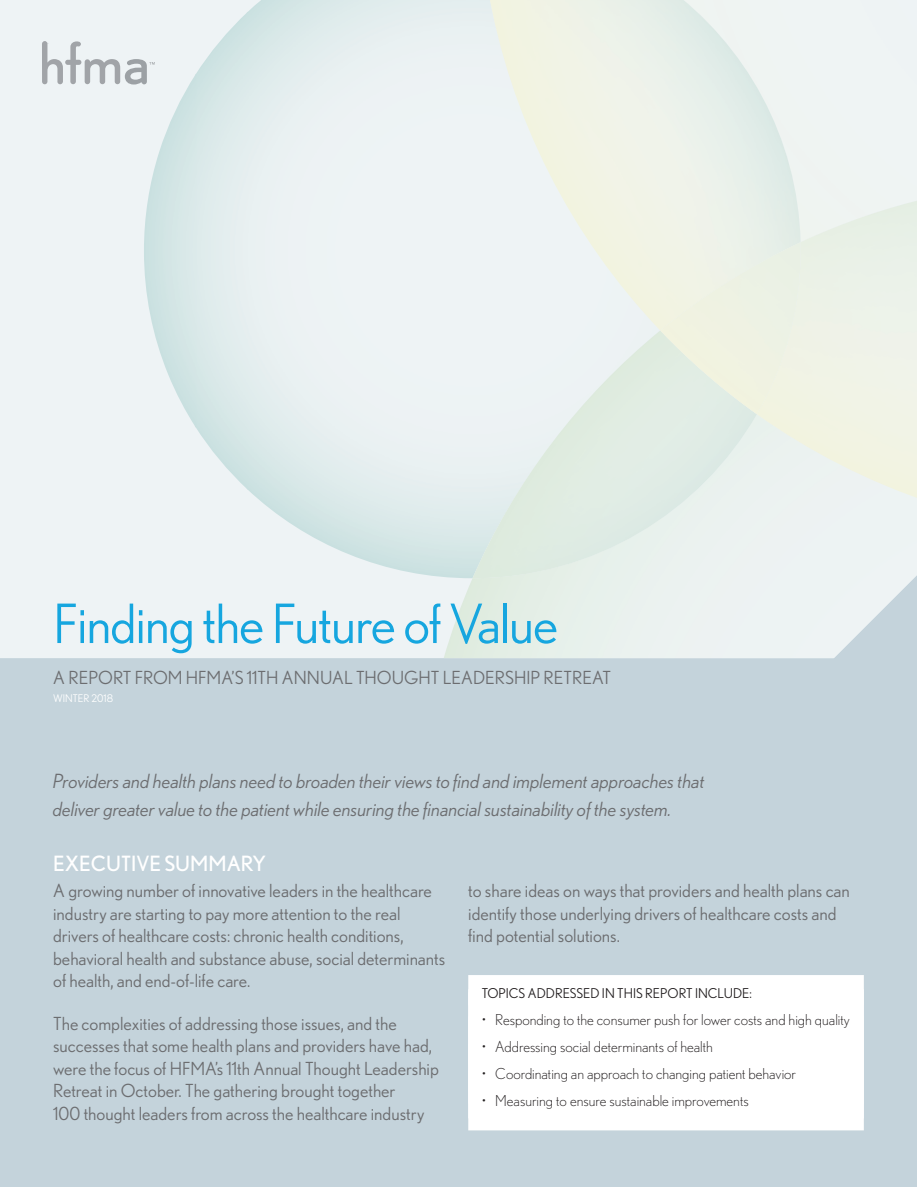
<style>
.page{position:relative;width:917px;height:1187px;background:#fff}
.page>*{position:absolute;margin:0;border:0;box-sizing:border-box;transform-origin:0 0}
.t1{font:54px "Nobel";letter-spacing:-.02em;color:#16a6df}
.t2{font:21px "Nobel";color:#fff}
.t3{font:italic 19.5px/27.6px "Nobel";color:#6c6d70}
.t4{font:18px/22.5px "Nobel";color:#6c6d70}
.t5{font:300 15px "Nobel";color:#231f20}
.t6{font:13.5px "Nobel";color:#231f20}
.t7{font:10.5px "Nobel";color:#fff}
</style>
<div class="page">
<div style="left:0;top:562px;width:916px;height:624px;background:#c4d3db"></div>
<div style="left:0;top:0;width:443px;height:658px;background:#eef3f5"></div>
<img style="left:247px;top:0;width:240px;height:578px">
<img style="left:195px;top:12px;width:53px;height:478px">
<img style="left:144px;top:74px;width:52px;height:354px">
<img style="left:443px;top:414px;width:473px;height:244px">
<img style="left:472px;top:330px;width:284px;height:248px">
<img style="left:487px;top:0;width:313px;height:330px">
<img style="left:756px;top:197px;width:160px;height:306px">
<img style="left:660px;top:242px;width:140px;height:172px">
<svg style="left:42px;top:41px;width:113px;height:43px;background:#d5d9dc"></svg>
<div style="left:468px;top:974px;width:395px;height:30px;background:#fff"></div>
<div style="left:468px;top:992px;width:395px;height:45px;background:#fff"></div>
<div style="left:468px;top:1019px;width:395px;height:45px;background:#fff"></div>
<div style="left:468px;top:1046px;width:395px;height:45px;background:#fff"></div>
<div style="left:468px;top:1070px;width:395px;height:60px;background:#fff"></div>
<h1 class="t1" style="left:53px;top:591px;width:506px">Finding the Future of Value</h1>
<p class="t4" style="left:53px;top:665px;width:559px">A REPORT FROM HFMA’S 11TH ANNUAL THOUGHT LEADERSHIP RETREAT</p>
<p class="t7" style="left:53px;top:692px;width:61px">WINTER 2018</p>
<p class="t3" style="left:53px;top:767px;width:653px">Providers and health plans need to broaden their views to find and implement approaches that deliver greater value to the patient while ensuring the financial sustainability of the system.</p>
<p class="t2" style="left:53px;top:851px;width:214px">EXECUTIVE SUMMARY</p>
<p class="t4" style="left:53px;top:879px;width:393px">A growing number of innovative leaders in the healthcare industry are starting to pay more attention to the real drivers of healthcare costs: chronic health conditions, behavioral health and substance abuse, social determinants of health, and end-of-life care.</p>
<p class="t4" style="left:53px;top:1011px;width:387px">The complexities of addressing those issues, and the successes that some health plans and providers have had, were the focus of HFMA’s 11th Annual Thought Leadership Retreat in October. The gathering brought together<br>100 thought leaders from across the healthcare industry</p>
<p class="t4" style="left:468px;top:879px;width:383px">to share ideas on ways that providers and health plans can identify those underlying drivers of healthcare costs and find potential solutions.</p>
<p class="t6" style="left:481px;top:985px;width:271px">TOPICS ADDRESSED IN THIS REPORT INCLUDE:</p>
<p class="t5" style="left:481px;top:1010px;width:369px">• Responding to the consumer push for lower costs and high quality</p>
<p class="t5" style="left:481px;top:1037px;width:232px">• Addressing social determinants of health</p>
<p class="t5" style="left:481px;top:1064px;width:316px">• Coordinating an approach to changing patient behavior</p>
<p class="t5" style="left:481px;top:1091px;width:268px">• Measuring to ensure sustainable improvements</p>
</div>
